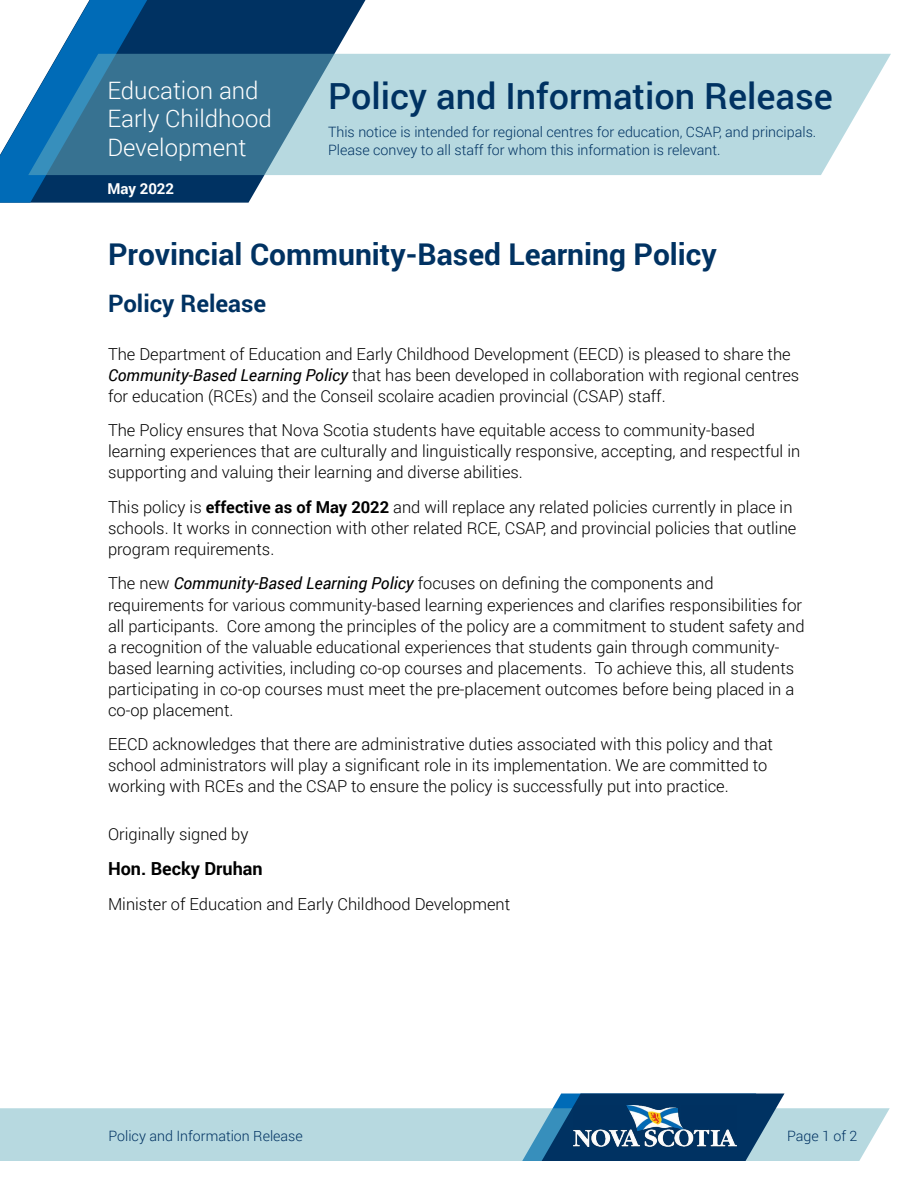
<style>
.page{position:relative;width:918px;height:1188px;background:#fff}
.page>*{position:absolute;margin:0;border:0;box-sizing:border-box;transform-origin:0 0}
.t1{font:500 36px "Roboto";color:#003262}
.t2{font:700 30px "Roboto";color:#003262}
.t3{font:300 24px/28.5px "Roboto";color:#fff}
.t4{font:700 24px "Roboto";color:#003262}
.t5{font:700 18px "Roboto";color:#000}
.t6{font:300 16.5px/21px "Roboto";color:#000}
.t7{font:700 15px "Roboto";color:#fff}
.t8{font:300 14.25px/18px "Roboto";color:#003262}
.s1{font-weight:400;font-style:italic}
.s2{font-weight:700}
</style>
<div class="page">
<div style="left:0;top:1108px;width:890px;height:53px;background:#b7d9e0"></div>
<svg style="left:522px;top:1094px;width:263px;height:67px;background:#36678d"></svg>
<img style="left:574px;top:1105px;width:163px;height:42px">
<svg style="left:147px;top:0;width:218px;height:203px;fill:#003262"></svg>
<svg style="left:0;top:0;width:147px;height:203px"></svg>
<svg style="left:28px;top:54px;width:863px;height:121px;background:#91bbcb"></svg>
<h3 class="t3" style="left:107px;top:75px;width:166px">Education and<br>Early Childhood<br>Development</h3>
<p class="t7" style="left:107px;top:178px;width:68px">May 2022</p>
<h1 class="t1" style="left:328px;top:71px;width:506px">Policy and Information Release</h1>
<p class="t8" style="left:328px;top:123px;width:490px">This notice is intended for regional centres for education, CSAP, and principals.<br>Please convey to all staff for whom this information is relevant.</p>
<h2 class="t2" style="left:108px;top:233px;width:610px">Provincial Community-Based Learning Policy</h2>
<h3 class="t4" style="left:108px;top:287px;width:160px">Policy Release</h3>
<p class="t6" style="left:108px;top:343px;width:693px">The Department of Education and Early Childhood Development (EECD) is pleased to share the<br><span class="s1">Community-Based Learning Policy</span> that has been developed in collaboration with regional centres for education (RCEs) and the Conseil scolaire acadien provincial (CSAP) staff.</p>
<p class="t6" style="left:108px;top:420px;width:694px">The Policy ensures that Nova Scotia students have equitable access to community-based learning experiences that are culturally and linguistically responsive, accepting, and respectful in supporting and valuing their learning and diverse abilities.</p>
<p class="t6" style="left:108px;top:496px;width:690px">This policy is <span class="s2">effective as of May 2022</span> and will replace any related policies currently in place in schools. It works in connection with other related RCE, CSAP, and provincial policies that outline program requirements.</p>
<p class="t6" style="left:108px;top:573px;width:698px">The new <span class="s1">Community-Based Learning Policy</span> focuses on defining the components and requirements for various community-based learning experiences and clarifies responsibilities for all participants. Core among the principles of the policy are a commitment to student safety and a recognition of the valuable educational experiences that students gain through community&shy;based learning activities, including co-op courses and placements. To achieve this, all students participating in co-op courses must meet the pre-placement outcomes before being placed in a co-op placement.</p>
<p class="t6" style="left:108px;top:733px;width:667px">EECD acknowledges that there are administrative duties associated with this policy and that school administrators will play a significant role in its implementation. We are committed to working with RCEs and the CSAP to ensure the policy is successfully put into practice.</p>
<p class="t6" style="left:108px;top:823px;width:142px">Originally signed by</p>
<p class="t5" style="left:108px;top:856px;width:156px">Hon. Becky Druhan</p>
<p class="t6" style="left:108px;top:893px;width:404px">Minister of Education and Early Childhood Development</p>
<p class="t8" style="left:109px;top:1126px;width:196px">Policy and Information Release</p>
<p class="t8" style="left:787px;top:1126px;width:72px">Page 1 of 2</p>
</div>
